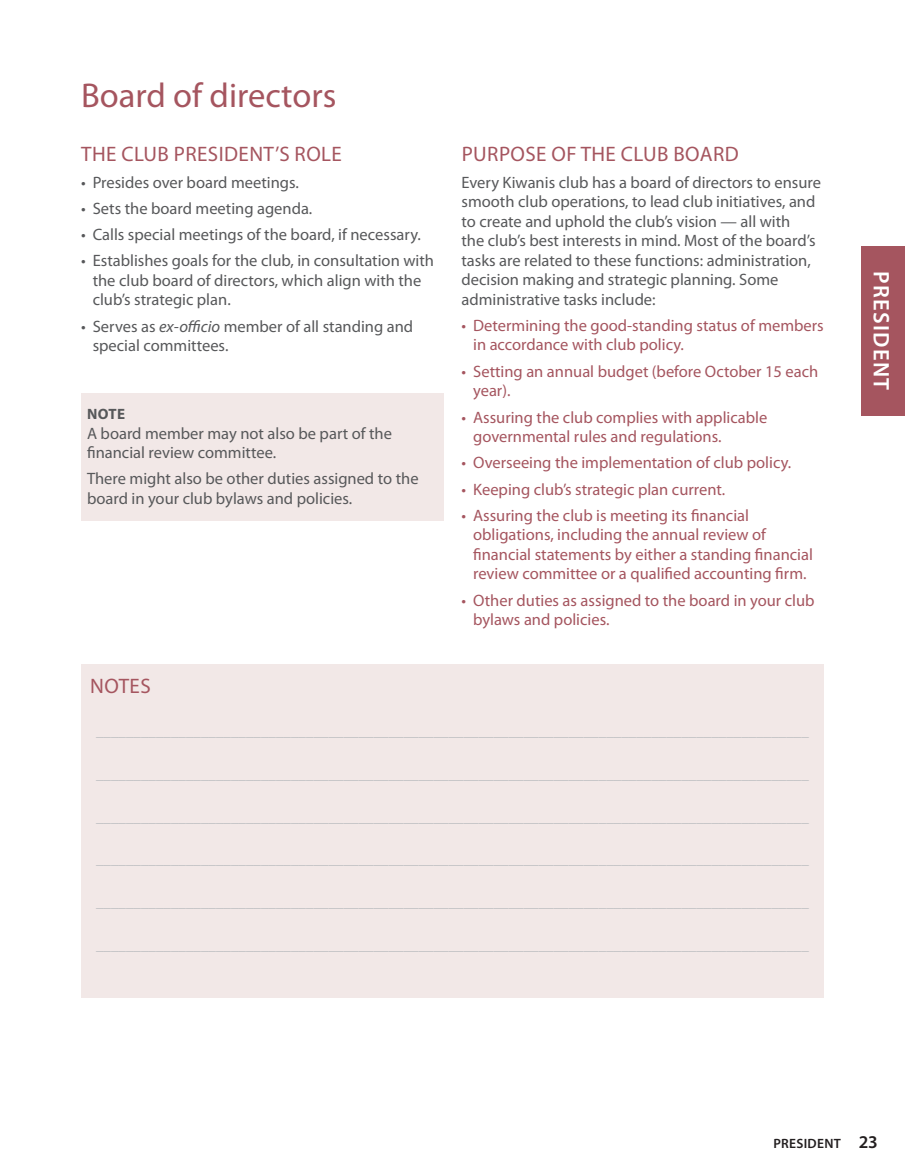
<style>
.page{position:relative;width:905px;height:1175px;background:#fff}
.page>*{position:absolute;margin:0;border:0;box-sizing:border-box;transform-origin:0 0}
.t1{font:34.5px "Myriad Pro";color:#a5555f}
.t2{font:600 22.5px "Myriad Pro";letter-spacing:.06em;color:#fff}
.LG_Subhead_2019{font:21px "Myriad Pro";letter-spacing:.02em;color:#a5555f}
.CLE_Body_text{font:16.5px/19.5px "Myriad Pro";color:#57585a}
.CLE_Body_text-2{font:16.5px/19.5px "Myriad Pro";color:#a5555f}
.LG_Subhead_2019-2{font:15px "Myriad Pro";color:#bcbdc0}
.CLE_Body_text-3{font:700 15px "Myriad Pro";color:#57585a}
.t3{font:600 13.5px "Myriad Pro";letter-spacing:.02em;color:#231f20}
.s1{font-style:italic}
.s2{font-size:18px}
</style>
<div class="page">
<div style="left:861px;top:246px;width:43px;height:170px;background:#a5555f"></div>
<div style="left:81px;top:393px;width:362px;height:128px;background:#f2e8e7"></div>
<div style="left:81px;top:664px;width:743px;height:333px;background:#f2e8e7"></div>
<p class="t1" style="left:81px;top:74px;width:257px">Board of directors</p>
<p class="LG_Subhead_2019" style="left:81px;top:141px;width:262px">THE CLUB PRESIDENT’S ROLE</p>
<p class="CLE_Body_text" style="left:81px;top:172px;width:218px">• Presides over board meetings.</p>
<p class="CLE_Body_text" style="left:81px;top:198px;width:231px">• Sets the board meeting agenda.</p>
<p class="CLE_Body_text" style="left:81px;top:225px;width:340px">• Calls special meetings of the board, if necessary.</p>
<p class="CLE_Body_text" style="left:93px;top:251px;width:343px;text-indent:-12px">• Establishes goals for the club, in consultation with the club board of directors, which align with the club’s strategic plan.</p>
<p class="CLE_Body_text" style="left:93px;top:316px;width:322px;text-indent:-12px">• Serves as <span class="s1">ex-officio</span> member of all standing and special committees.</p>
<p class="CLE_Body_text-3" style="left:87px;top:404px;width:39px">NOTE</p>
<p class="CLE_Body_text" style="left:87px;top:423px;width:306px">A board member may not also be part of the financial review committee.</p>
<p class="CLE_Body_text" style="left:87px;top:469px;width:333px">There might also be other duties assigned to the board in your club bylaws and policies.</p>
<p class="LG_Subhead_2019" style="left:90px;top:673px;width:62px">NOTES</p>
<p class="LG_Subhead_2019" style="left:461px;top:141px;width:278px">PURPOSE OF THE CLUB BOARD</p>
<p class="CLE_Body_text" style="left:461px;top:172px;width:361px">Every Kiwanis club has a board of directors to ensure smooth club operations, to lead club initiatives, and to create and uphold the club’s vision — all with<br>the club’s best interests in mind. Most of the board’s tasks are related to these functions: administration, decision making and strategic planning. Some administrative tasks include:</p>
<p class="CLE_Body_text-2" style="left:473px;top:315px;width:352px;text-indent:-12px">• Determining the good-standing status of members in accordance with club policy.</p>
<p class="CLE_Body_text-2" style="left:473px;top:361px;width:346px;text-indent:-12px">• Setting an annual budget (before October 15 each year).</p>
<p class="CLE_Body_text-2" style="left:473px;top:407px;width:296px;text-indent:-12px">• Assuring the club complies with applicable governmental rules and regulations.</p>
<p class="CLE_Body_text-2" style="left:461px;top:453px;width:330px">• Overseeing the implementation of club policy.</p>
<p class="CLE_Body_text-2" style="left:461px;top:479px;width:264px">• Keeping club’s strategic plan current.</p>
<p class="CLE_Body_text-2" style="left:473px;top:505px;width:341px;text-indent:-12px">• Assuring the club is meeting its financial obligations, including the annual review of financial statements by either a standing financial review committee or a qualified accounting firm.</p>
<p class="CLE_Body_text-2" style="left:473px;top:590px;width:343px;text-indent:-12px">• Other duties as assigned to the board in your club bylaws and policies.</p>
<p class="LG_Subhead_2019-2" style="left:96px;top:721px;width:714px">_______________________________________________________________________________________________</p>
<p class="LG_Subhead_2019-2" style="left:96px;top:764px;width:714px">_______________________________________________________________________________________________</p>
<p class="LG_Subhead_2019-2" style="left:96px;top:807px;width:714px">_______________________________________________________________________________________________</p>
<p class="LG_Subhead_2019-2" style="left:96px;top:850px;width:714px">_______________________________________________________________________________________________</p>
<p class="LG_Subhead_2019-2" style="left:96px;top:892px;width:714px">_______________________________________________________________________________________________</p>
<p class="LG_Subhead_2019-2" style="left:96px;top:935px;width:714px">_______________________________________________________________________________________________</p>
<h2 class="t2" style="left:895px;top:271px;width:121px;rotate:90deg">PRESIDENT</h2>
<p class="t3" style="left:773px;top:1134px;width:106px">PRESIDENT <span class="s2">23</span></p>
</div>
